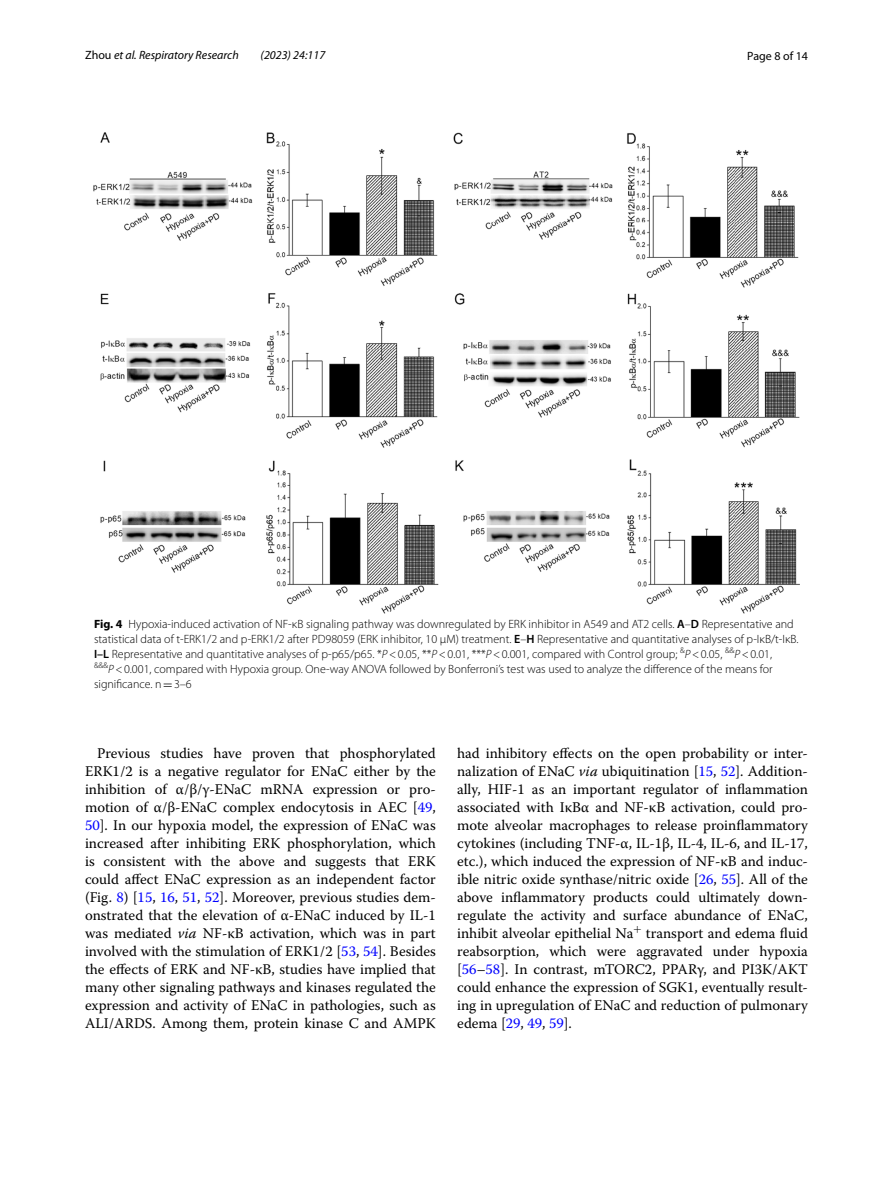
<style>
.page{position:relative;width:893px;height:1187px;background:#fff}
.page>*{position:absolute;margin:0;border:0;box-sizing:border-box;transform-origin:0 0}
.t1{font:14.7px/18px "Warnock Pro";color:#000;text-align:justify}
.t2{font:300 12px/15px "Myriad Pro";color:#000}
.t3{font:italic 12px "Myriad Pro";color:#000}
.t4{font:12px "Myriad Pro";color:#000}
.s1{font-style:normal}
.s2{font-weight:700}
.s3{font-weight:600}
.s4{font-style:italic}
.s5{font-family:"MTSY";font-weight:400}
.s6{color:#00f}
</style>
<div class="page">
<img style="left:94px;top:133px;width:705px;height:480px">
<p class="t3" style="left:85px;top:48px;width:155px"><span class="s1">Zhou</span> et al. Respiratory Research</p>
<p class="t3" style="left:261px;top:48px;width:66px">(2023) 24:117</p>
<p class="t4" style="left:747px;top:48px;width:62px">Page 8 of 14</p>
<p class="t2" style="left:94px;top:617px;width:706px"><span class="s2">Fig. 4</span> Hypoxia-induced activation of NF-κB signaling pathway was downregulated by ERK inhibitor in A549 and AT2 cells. <span class="s3">A</span>–<span class="s3">D</span> Representative and statistical data of t-ERK1/2 and p-ERK1/2 after PD98059 (ERK inhibitor, 10 µM) treatment. <span class="s3">E</span>–<span class="s3">H</span> Representative and quantitative analyses of p-IκB/t-IκB.<br><span class="s3">I–L</span> Representative and quantitative analyses of p-p65/p65. *<span class="s4">P</span>&lt;0.05, **<span class="s4">P</span>&lt;0.01, ***<span class="s4">P</span>&lt;0.001, compared with Control group; <sup>&amp;</sup><span class="s4">P</span>&lt;0.05, <sup>&amp;&amp;</sup><span class="s4">P</span>&lt;0.01, <sup>&amp;&amp;&amp;</sup><span class="s4">P</span>&lt;0.001, compared with Hypoxia group. One-way ANOVA followed by Bonferroni’s test was used to analyze the difference of the means for significance. n<span class="s5">=</span>3–6</p>
<p class="t1" style="left:85px;top:743px;width:352px;text-indent:12px">Previous studies have proven that phosphorylated ERK1/2 is a negative regulator for ENaC either by the inhibition of α/β/γ-ENaC mRNA expression or pro&shy;motion of α/β-ENaC complex endocytosis in AEC [<span class="s6">49</span>, <span class="s6">50</span>]. In our hypoxia model, the expression of ENaC was increased after inhibiting ERK phosphorylation, which is consistent with the above and suggests that ERK could affect ENaC expression as an independent factor (Fig. <span class="s6">8</span>) [<span class="s6">15</span>, <span class="s6">16</span>, <span class="s6">51</span>, <span class="s6">52</span>]. Moreover, previous studies dem&shy;onstrated that the elevation of α-ENaC induced by IL-1 was mediated <span class="s4">via</span> NF-κB activation, which was in part involved with the stimulation of ERK1/2 [<span class="s6">53</span>, <span class="s6">54</span>]. Besides the effects of ERK and NF-κB, studies have implied that many other signaling pathways and kinases regulated the expression and activity of ENaC in pathologies, such as ALI/ARDS. Among them, protein kinase C and AMPK</p>
<p class="t1" style="left:457px;top:743px;width:352px">had inhibitory effects on the open probability or inter&shy;nalization of ENaC <span class="s4">via</span> ubiquitination [<span class="s6">15</span>, <span class="s6">52</span>]. Addition&shy;ally, HIF-1 as an important regulator of inflammation associated with IκBα and NF-κB activation, could pro&shy;mote alveolar macrophages to release proinflammatory cytokines (including TNF-α, IL-1β, IL-4, IL-6, and IL-17, etc.), which induced the expression of NF-κB and induc&shy;ible nitric oxide synthase/nitric oxide [<span class="s6">26</span>, <span class="s6">55</span>]. All of the above inflammatory products could ultimately down&shy;regulate the activity and surface abundance of ENaC, inhibit alveolar epithelial Na<sup>+</sup> transport and edema fluid reabsorption, which were aggravated under hypoxia [<span class="s6">56</span>–<span class="s6">58</span>]. In contrast, mTORC2, PPARγ, and PI3K/AKT could enhance the expression of SGK1, eventually result&shy;ing in upregulation of ENaC and reduction of pulmonary edema [<span class="s6">29</span>, <span class="s6">49</span>, <span class="s6">59</span>].</p>
</div>
